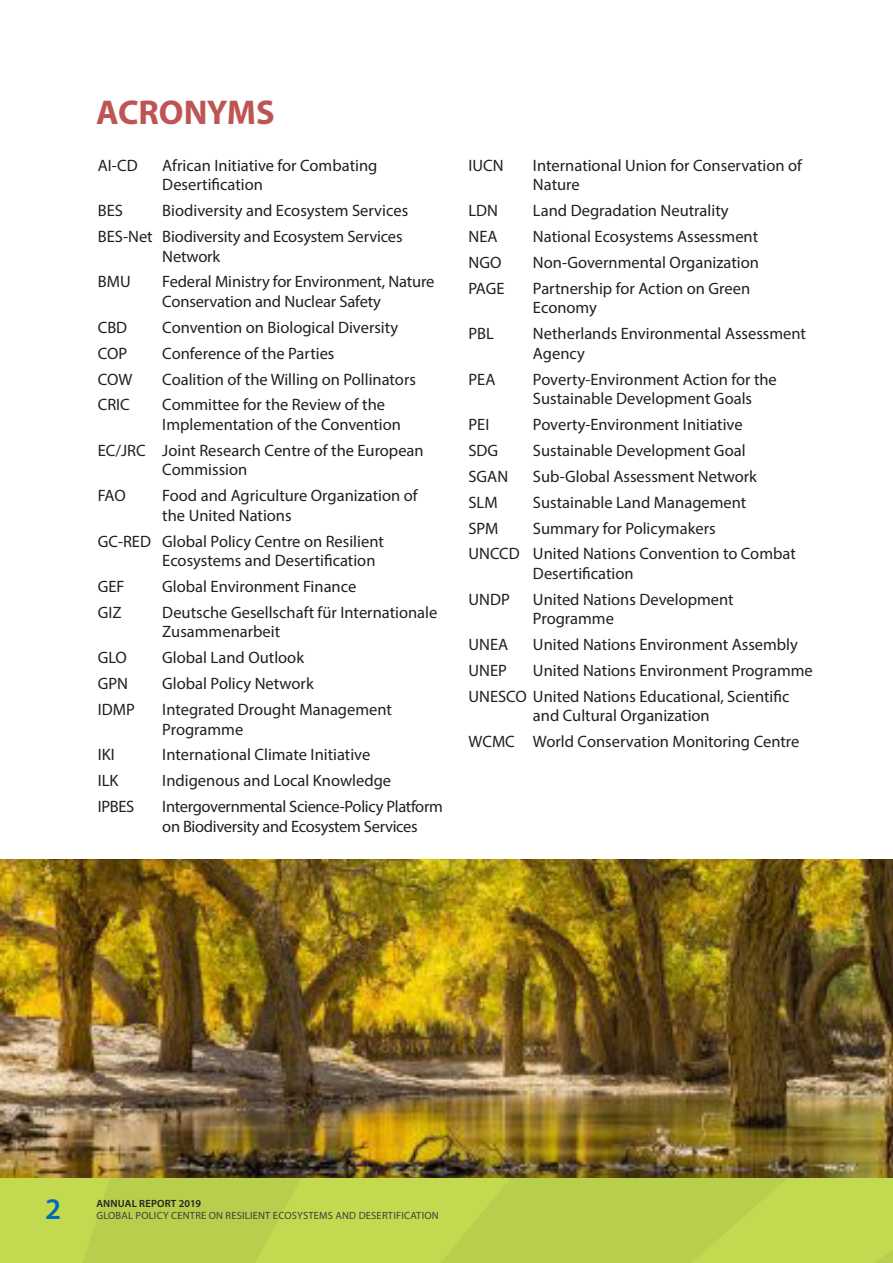
<style>
.page{position:relative;width:893px;height:1263px;background:#fff}
.page>*{position:absolute;margin:0;border:0;box-sizing:border-box;transform-origin:0 0}
.t1{font:700 34.5px "Myriad Pro";letter-spacing:-.005em;color:#bd5554}
.t2{font:600 30px "Myriad Pro";color:#006bb6}
.t3{font:16.5px/19.5px "Myriad Pro";color:#231f20}
.t4{font:16.5px/19.5px "Myriad Pro";letter-spacing:-.02em;color:#231f20}
.t5{font:10.5px "Myriad Pro";letter-spacing:.02em;color:#3e3e3f}
.t6{font:600 10.5px "Myriad Pro";letter-spacing:.02em;color:#231f20}
</style>
<div class="page">
<svg style="left:0;top:1178px;width:893px;height:85px;background:#bcd34d"></svg>
<img style="left:0;top:859px;width:893px;height:319px">
<p class="t1" style="left:96px;top:90px;width:180px">ACRONYMS</p>
<p class="t3" style="left:98px;top:155px;width:41px">AI-CD</p>
<p class="t3" style="left:162px;top:155px;width:217px">African Initiative for Combating<br>Desertification</p>
<p class="t3" style="left:98px;top:201px;width:27px">BES</p>
<p class="t3" style="left:162px;top:201px;width:247px">Biodiversity and Ecosystem Services</p>
<p class="t3" style="left:162px;top:226px;width:242px;text-indent:-64px">BES-Net Biodiversity and Ecosystem Services<br>Network</p>
<p class="t3" style="left:98px;top:272px;width:34px">BMU</p>
<p class="t3" style="left:162px;top:272px;width:274px">Federal Ministry for Environment, Nature<br>Conservation and Nuclear Safety</p>
<p class="t3" style="left:98px;top:317px;width:31px">CBD</p>
<p class="t3" style="left:162px;top:317px;width:237px">Convention on Biological Diversity</p>
<p class="t3" style="left:98px;top:343px;width:31px">COP</p>
<p class="t3" style="left:162px;top:343px;width:174px">Conference of the Parties</p>
<p class="t3" style="left:98px;top:369px;width:36px">COW</p>
<p class="t3" style="left:162px;top:369px;width:255px">Coalition of the Willing on Pollinators</p>
<p class="t3" style="left:98px;top:395px;width:33px">CRIC</p>
<p class="t3" style="left:162px;top:395px;width:240px">Committee for the Review of the<br>Implementation of the Convention</p>
<p class="t3" style="left:162px;top:440px;width:263px;text-indent:-64px">EC/JRC Joint Research Centre of the European<br>Commission</p>
<p class="t3" style="left:98px;top:486px;width:29px">FAO</p>
<p class="t3" style="left:162px;top:486px;width:257px">Food and Agriculture Organization of the United Nations</p>
<p class="t3" style="left:162px;top:531px;width:223px;text-indent:-64px">GC-RED Global Policy Centre on Resilient<br>Ecosystems and Desertification</p>
<p class="t3" style="left:98px;top:576px;width:28px">GEF</p>
<p class="t3" style="left:162px;top:576px;width:196px">Global Environment Finance</p>
<p class="t3" style="left:98px;top:602px;width:25px">GIZ</p>
<p class="t3" style="left:162px;top:602px;width:277px">Deutsche Gesellschaft für Internationale<br>Zusammenarbeit</p>
<p class="t3" style="left:98px;top:648px;width:31px">GLO</p>
<p class="t3" style="left:162px;top:648px;width:143px">Global Land Outlook</p>
<p class="t3" style="left:98px;top:674px;width:32px">GPN</p>
<p class="t3" style="left:162px;top:674px;width:153px">Global Policy Network</p>
<p class="t3" style="left:98px;top:699px;width:38px">IDMP</p>
<p class="t3" style="left:162px;top:699px;width:231px">Integrated Drought Management<br>Programme</p>
<p class="t3" style="left:98px;top:745px;width:18px">IKI</p>
<p class="t3" style="left:162px;top:745px;width:210px">International Climate Initiative</p>
<p class="t3" style="left:98px;top:771px;width:22px">ILK</p>
<p class="t3" style="left:162px;top:771px;width:230px">Indigenous and Local Knowledge</p>
<p class="t3" style="left:98px;top:797px;width:38px">IPBES</p>
<p class="t4" style="left:162px;top:797px;width:282px">Intergovernmental Science-Policy Platform on Biodiversity and Ecosystem Services</p>
<p class="t3" style="left:468px;top:155px;width:37px">IUCN</p>
<p class="t3" style="left:533px;top:155px;width:271px">International Union for Conservation of<br>Nature</p>
<p class="t3" style="left:468px;top:201px;width:31px">LDN</p>
<p class="t3" style="left:533px;top:201px;width:197px">Land Degradation Neutrality</p>
<p class="t3" style="left:468px;top:226px;width:31px">NEA</p>
<p class="t3" style="left:533px;top:226px;width:227px">National Ecosystems Assessment</p>
<p class="t3" style="left:468px;top:252px;width:34px">NGO</p>
<p class="t3" style="left:533px;top:252px;width:227px">Non-Governmental Organization</p>
<p class="t3" style="left:468px;top:278px;width:38px">PAGE</p>
<p class="t3" style="left:533px;top:278px;width:219px">Partnership for Action on Green<br>Economy</p>
<p class="t3" style="left:468px;top:324px;width:27px">PBL</p>
<p class="t3" style="left:533px;top:324px;width:275px">Netherlands Environmental Assessment<br>Agency</p>
<p class="t3" style="left:468px;top:369px;width:28px">PEA</p>
<p class="t3" style="left:533px;top:369px;width:245px">Poverty-Environment Action for the<br>Sustainable Development Goals</p>
<p class="t3" style="left:468px;top:414px;width:22px">PEI</p>
<p class="t3" style="left:533px;top:414px;width:211px">Poverty-Environment Initiative</p>
<p class="t3" style="left:468px;top:440px;width:31px">SDG</p>
<p class="t3" style="left:533px;top:440px;width:214px">Sustainable Development Goal</p>
<p class="t3" style="left:468px;top:466px;width:41px">SGAN</p>
<p class="t3" style="left:533px;top:466px;width:225px">Sub-Global Assessment Network</p>
<p class="t3" style="left:468px;top:492px;width:31px">SLM</p>
<p class="t3" style="left:533px;top:492px;width:215px">Sustainable Land Management</p>
<p class="t3" style="left:468px;top:518px;width:31px">SPM</p>
<p class="t3" style="left:533px;top:518px;width:184px">Summary for Policymakers</p>
<p class="t3" style="left:533px;top:544px;width:264px;text-indent:-64px">UNCCD United Nations Convention to Combat<br>Desertification</p>
<p class="t3" style="left:468px;top:589px;width:43px">UNDP</p>
<p class="t3" style="left:533px;top:589px;width:202px">United Nations Development<br>Programme</p>
<p class="t3" style="left:468px;top:635px;width:41px">UNEA</p>
<p class="t3" style="left:533px;top:635px;width:266px">United Nations Environment Assembly</p>
<p class="t3" style="left:468px;top:660px;width:40px">UNEP</p>
<p class="t3" style="left:533px;top:660px;width:281px">United Nations Environment Programme</p>
<p class="t3" style="left:533px;top:686px;width:258px;text-indent:-64px">UNESCO United Nations Educational, Scientific and Cultural Organization</p>
<p class="t3" style="left:468px;top:732px;width:332px">WCMC World Conservation Monitoring Centre</p>
<h2 class="t2" style="left:45px;top:1190px;width:18px">2</h2>
<p class="t6" style="left:96px;top:1196px;width:106px">ANNUAL REPORT 2019</p>
<p class="t5" style="left:96px;top:1209px;width:344px">GLOBAL POLICY CENTRE ON RESILIENT ECOSYSTEMS AND DESERTIFICATION</p>
</div>
